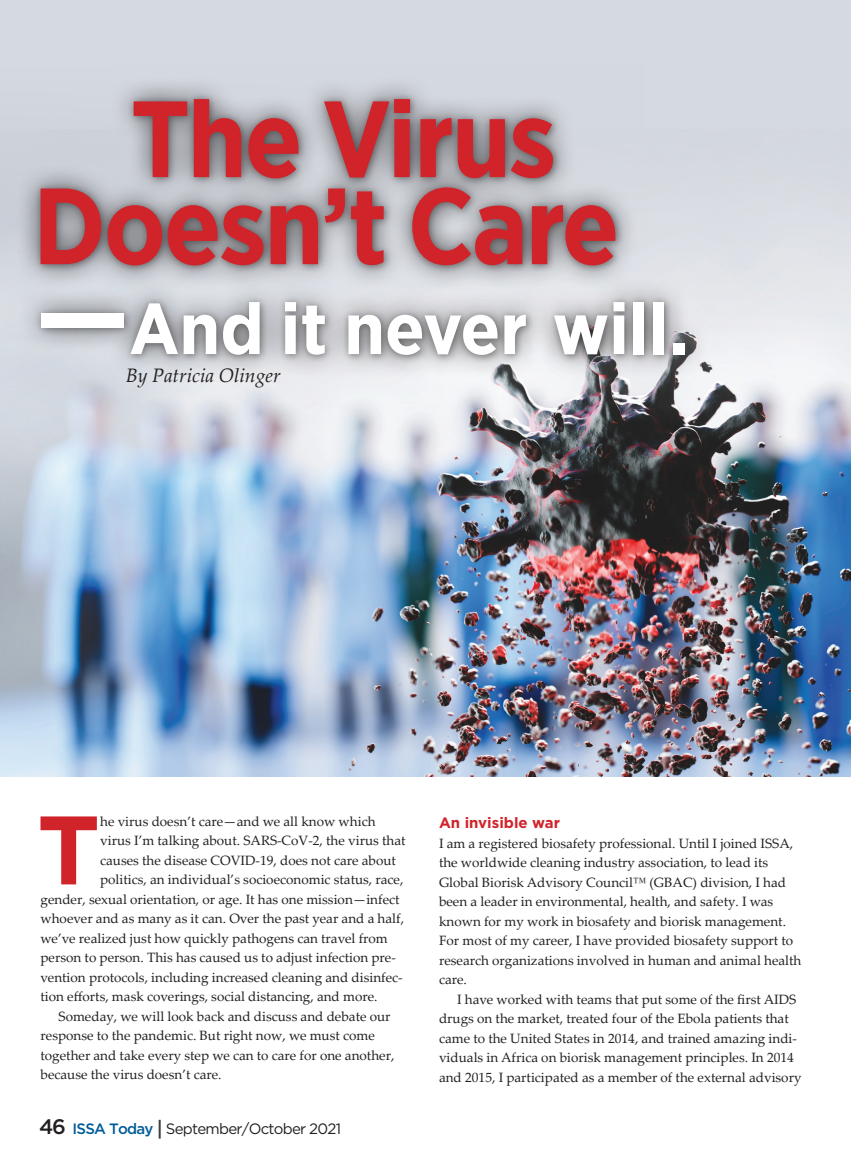
<style>
.page{position:relative;width:851px;height:1175px;background:#fff}
.page>*{position:absolute;margin:0;border:0;box-sizing:border-box;transform-origin:0 0}
.t1{font:700 108px/87px "Gotham Narrow";letter-spacing:-.02em;color:#d1232a;text-align:center}
.t2{font:700 97.05px "Gotham";color:#d1232a}
.t3{font:700 72px "Gotham Narrow";color:#fff}
.t4{font:italic 19.5px "Palatino Linotype";color:#231f20}
.t5{font:15px "Gotham";letter-spacing:-.05em;color:#231f20}
.t6{font:700 15px "Gotham";color:#d1232a}
.t7{font:13.5px/19.5px "Palatino Linotype";color:#231f20}
.s1{font-size:108px}
.s2{font-weight:500;font-size:21px}
.s3{font-weight:500;color:#005c98}
.s4{font-weight:500;font-size:20.25px;color:#3e3e3f}
</style>
<div class="page">
<img style="left:0;top:355px;width:850px;height:421px">
<div style="left:0;top:0;width:850px;height:355px;background:#d5d9e0"></div>
<div style="left:15px;top:75px;width:694px;height:304px;background:#231f20;opacity:.75"></div>
<h1 class="t1" style="left:33px;top:95px;width:587px">The Virus<br>Doesn’t Care</h1>
<h3 class="t3" style="left:36px;top:282px;width:654px"><span class="s1">—</span>And it never will.</h3>
<h3 class="t4" style="left:126px;top:362px;width:156px">By Patricia Olinger</h3>
<h2 class="t2" style="left:37px;top:785px;width:64px">T</h2>
<p class="t7" style="left:100px;top:811px;width:277px">he virus doesn’t care—and we all know which</p>
<p class="t7" style="left:100px;top:830px;width:307px">virus I’m talking about. SARS-CoV-2, the virus that</p>
<p class="t7" style="left:100px;top:850px;width:297px">causes the disease COVID-19, does not care about</p>
<p class="t7" style="left:100px;top:869px;width:305px">politics, an individual’s socioeconomic status, race,</p>
<p class="t7" style="left:41px;top:889px;width:360px">gender, sexual orientation, or age. It has one mission—infect</p>
<p class="t7" style="left:41px;top:908px;width:365px">whoever and as many as it can. Over the past year and a half,</p>
<p class="t7" style="left:41px;top:928px;width:349px">we’ve realized just how quickly pathogens can travel from</p>
<p class="t7" style="left:41px;top:947px;width:357px">person to person. This has caused us to adjust infection pre-</p>
<p class="t7" style="left:41px;top:967px;width:363px">vention protocols, including increased cleaning and disinfec-</p>
<p class="t7" style="left:41px;top:986px;width:338px">tion efforts, mask coverings, social distancing, and more.</p>
<p class="t7" style="left:59px;top:1006px;width:333px">Someday, we will look back and discuss and debate our</p>
<p class="t7" style="left:41px;top:1025px;width:336px">response to the pandemic. But right now, we must come</p>
<p class="t7" style="left:41px;top:1045px;width:355px">together and take every step we can to care for one another,</p>
<p class="t7" style="left:41px;top:1064px;width:183px">because the virus doesn’t care.</p>
<p class="t5" style="left:39px;top:1119px;width:303px"><span class="s2">46</span> <span class="s3">ISSA Today</span> <span class="s4">|</span> September/October 2021</p>
<p class="t6" style="left:439px;top:812px;width:122px">An invisible war</p>
<p class="t7" style="left:439px;top:832px;width:364px">I am a registered biosafety professional. Until I joined ISSA, the worldwide cleaning industry association, to lead its Global Biorisk Advisory Council™ (GBAC) division, I had been a leader in environmental, health, and safety. I was known for my work in biosafety and biorisk management.<br>For most of my career, I have provided biosafety support to research organizations involved in human and animal health care.</p>
<p class="t7" style="left:439px;top:988px;width:364px;text-indent:18px">I have worked with teams that put some of the first AIDS drugs on the market, treated four of the Ebola patients that came to the United States in 2014, and trained amazing indi&shy;viduals in Africa on biorisk management principles. In 2014 and 2015, I participated as a member of the external advisory</p>
</div>
